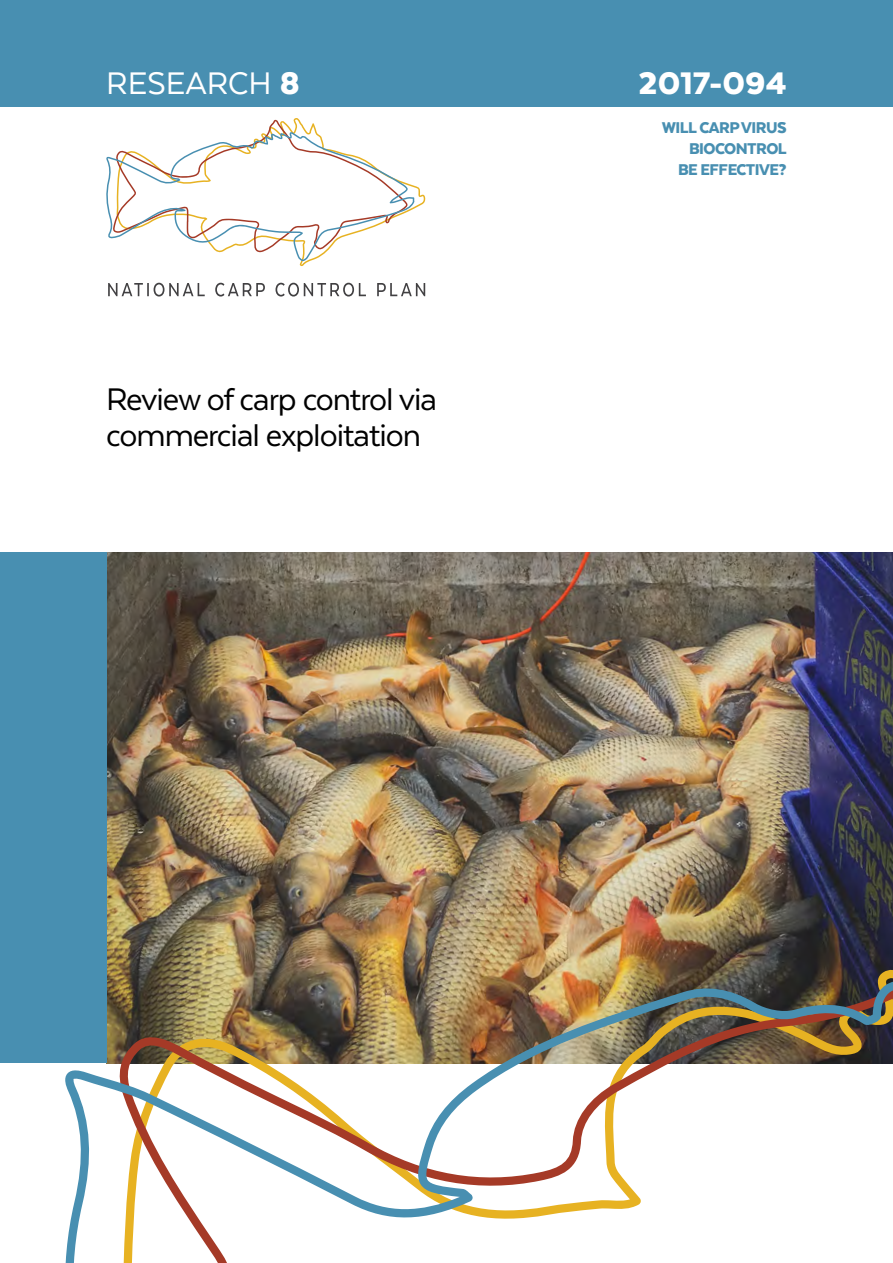
<style>
.page{position:relative;width:893px;height:1263px;background:#fff}
.page>*{position:absolute;margin:0;border:0;box-sizing:border-box;transform-origin:0 0}
.t1{font:36px/36px "Texta";letter-spacing:-.03em;color:#000}
.t2{font:36px "Texta";color:#fff}
.t3{font:900 36px "Texta Alt";color:#fff}
.t4{font:900 18px/21px "Texta";letter-spacing:-.03em;color:#488fb1;text-align:right}
.s1{font-weight:900}
</style>
<div class="page">
<svg style="left:108px;top:283px;width:317px;height:14px"></svg>
<svg style="left:106px;top:120px;width:308px;height:141px"></svg>
<div style="left:0;top:0;width:893px;height:106px;background:#488fb1"></div>
<img style="left:106px;top:553px;width:787px;height:382px">
<div style="left:0;top:553px;width:106px;height:510px;background:#488fb1"></div>
<img style="left:65px;top:935px;width:828px;height:328px">
<p class="t2" style="left:106px;top:64px;width:195px">Research <span class="s1">8</span></p>
<p class="t3" style="left:639px;top:64px;width:150px">2017-094</p>
<p class="t1" style="left:106px;top:381px;width:332px">Review of carp control via commercial exploitation</p>
<p class="t4" style="left:662px;top:117px;width:127px">WILL CARP VIRUS<br>BIOCONTROL<br>BE EFFECTIVE?</p>
</div>
